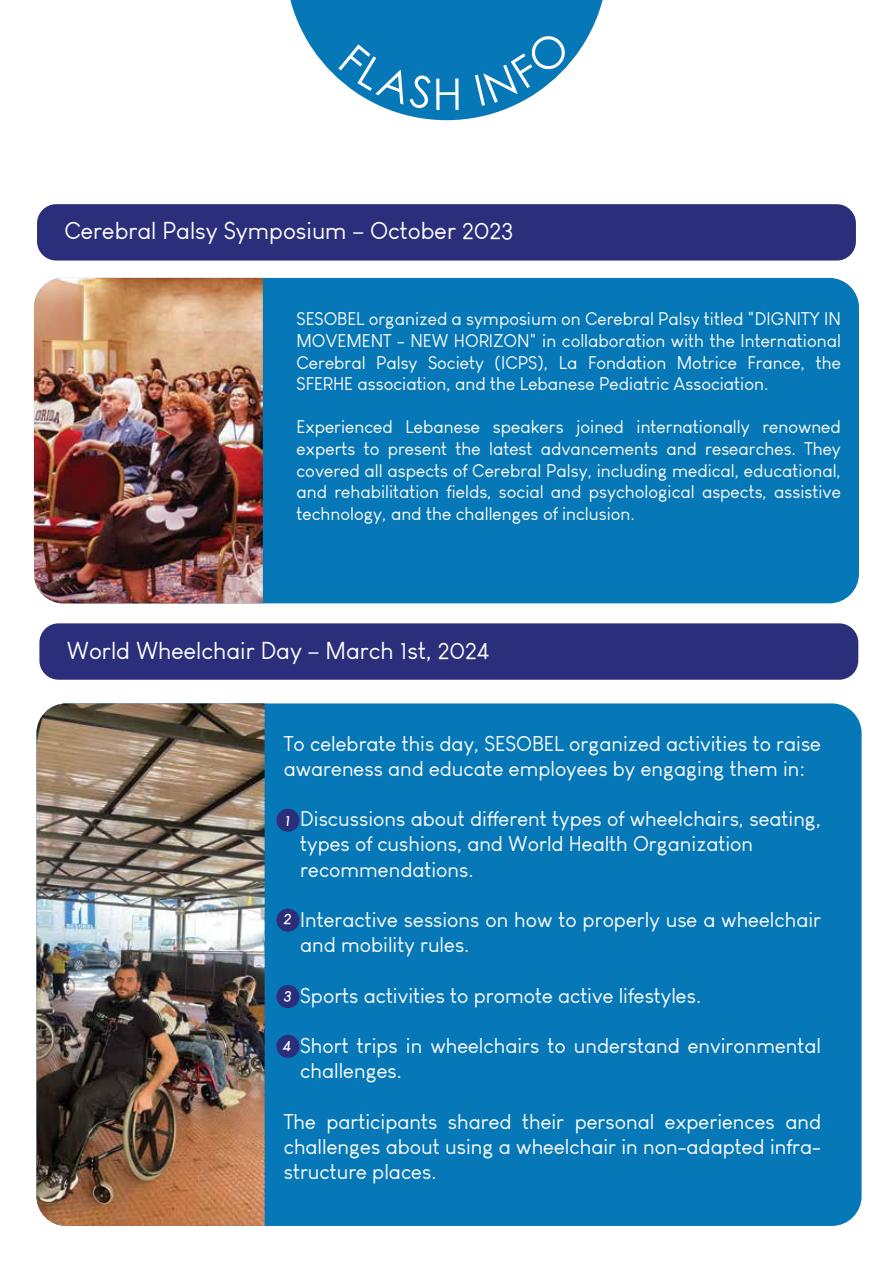
<style>
.page{position:relative;width:893px;height:1263px;background:#fff}
.page>*{position:absolute;margin:0;border:0;box-sizing:border-box;transform-origin:0 0}
.t1{font:43.5px "Century Gothic";color:#fff}
.t2{font:24px "Louis George Cafe";color:#fff}
.t3{font:21px/25.2px "Louis George Cafe";color:#fff}
.t4{font:18px/21.6px "Louis George Cafe";color:#fff;text-align:justify}
.t5{font:italic 700 14.7px "Louis George Cafe";color:#fff}
</style>
<div class="page">
<div style="left:37px;top:204px;width:819px;height:57px;background:#2b2e7a;border-radius:19px"></div>
<div style="left:34px;top:278px;width:825px;height:325px;background:#0677b7;border-radius:30px"></div>
<img style="left:34px;top:278px;width:229px;height:325px">
<div style="left:39px;top:623px;width:819px;height:57px;background:#2b2e7a;border-radius:19px"></div>
<div style="left:37px;top:703px;width:825px;height:523px;background:#0677b7;border-radius:30px"></div>
<img style="left:37px;top:703px;width:228px;height:523px">
<div style="left:276px;top:985px;width:23px;height:23px;background:#2b2e7a;border-radius:50%"></div>
<div style="left:276px;top:1035px;width:23px;height:23px;background:#2b2e7a;border-radius:50%"></div>
<div style="left:276px;top:909px;width:23px;height:23px;background:#2b2e7a;border-radius:50%"></div>
<div style="left:276px;top:809px;width:23px;height:23px;background:#2b2e7a;border-radius:50%"></div>
<svg style="left:290px;top:0;width:313px;height:120px"></svg>
<h1 class="t1" style="left:433px;top:64px;width:32px">H</h1>
<h2 class="t2" style="left:64px;top:217px;width:451px">Cerebral Palsy Symposium – October 2023</h2>
<p class="t4" style="left:297px;top:308px;width:546px">SESOBEL organized a symposium on Cerebral Palsy titled "DIGNITY IN MOVEMENT - NEW HORIZON" in collaboration with the International Cerebral Palsy Society (ICPS), La Fondation Motrice France, the SFERHE association, and the Lebanese Pediatric Association.</p>
<p class="t4" style="left:297px;top:416px;width:546px">Experienced Lebanese speakers joined internationally renowned experts to present the latest advancements and researches. They covered all aspects of Cerebral Palsy, including medical, educational, and rehabilitation fields, social and psychological aspects, assistive technology, and the challenges of inclusion.</p>
<h2 class="t2" style="left:67px;top:636px;width:425px">World Wheelchair Day – March 1st, 2024</h2>
<p class="t3" style="left:284px;top:731px;width:539px">To celebrate this day, SESOBEL organized activities to raise awareness and educate employees by engaging them in:</p>
<p class="t3" style="left:300px;top:806px;width:522px">Discussions about different types of wheelchairs, seating, types of cushions, and World Health Organization recommendations.</p>
<p class="t3" style="left:300px;top:907px;width:522px">Interactive sessions on how to properly use a wheelchair and mobility rules.</p>
<p class="t3" style="left:300px;top:983px;width:402px">Sports activities to promote active lifestyles.</p>
<p class="t3" style="left:300px;top:1033px;width:522px">Short trips in wheelchairs to understand environmental challenges.</p>
<p class="t3" style="left:284px;top:1109px;width:539px;text-align:justify">The participants shared their personal experiences and challenges about using a wheelchair in non-adapted infra&shy;structure places.</p>
<p class="t5" style="left:285px;top:811px;width:6px">1</p>
<p class="t5" style="left:283px;top:910px;width:10px">2</p>
<p class="t5" style="left:283px;top:986px;width:10px">3</p>
<p class="t5" style="left:282px;top:1036px;width:11px">4</p>
</div>
